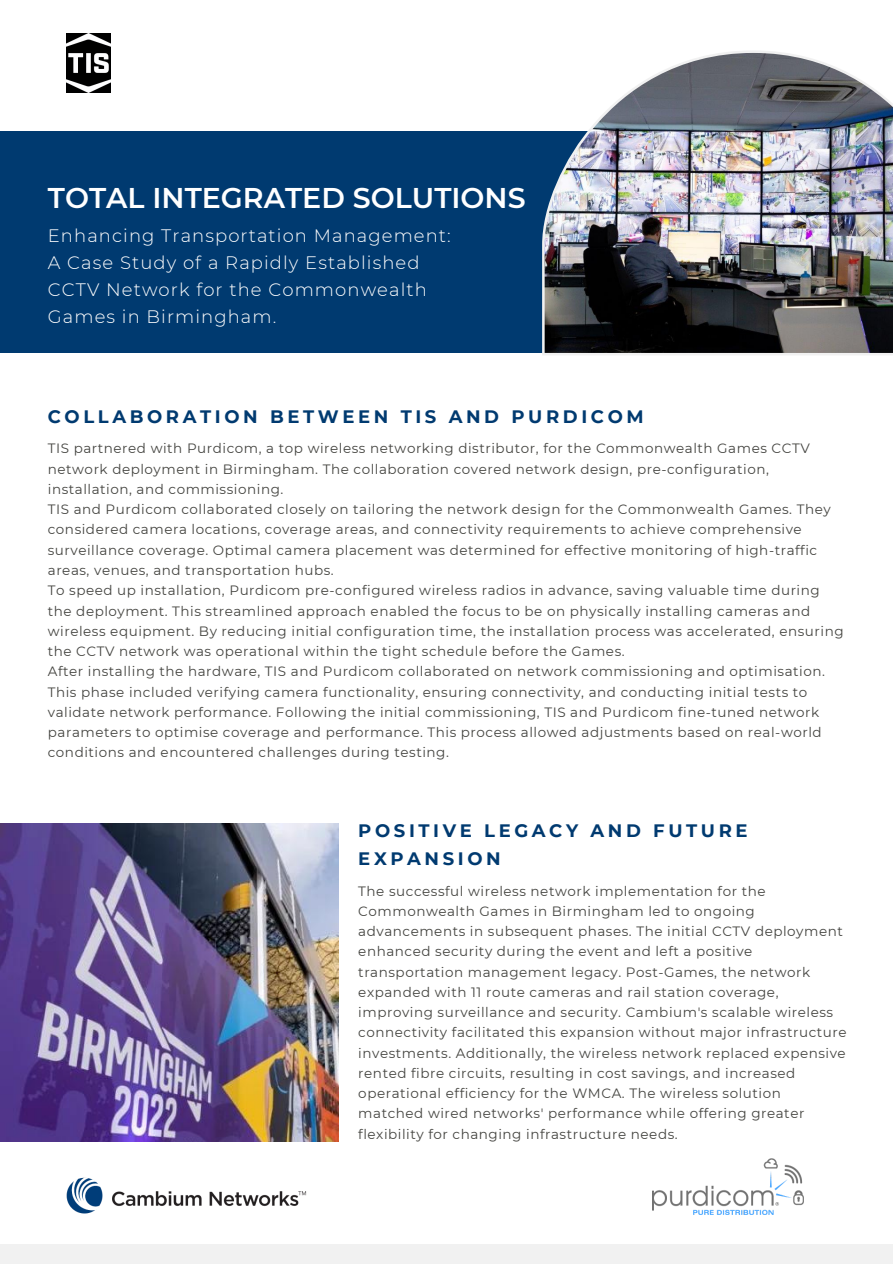
<style>
.page{position:relative;width:893px;height:1264px;background:#fff}
.page>*{position:absolute;margin:0;border:0;box-sizing:border-box;transform-origin:0 0}
.t1{font:600 28.5px "Montserrat";color:#fff}
.t2{font:300 18px/27px "Montserrat";letter-spacing:.06em;color:#fff}
.t3{font:700 18px/28.2px "Montserrat";letter-spacing:.2em;color:#003a70}
.t4{font:13.5px/20.2px "Montserrat";letter-spacing:.04em;color:#444440}
</style>
<div class="page">
<div style="left:0;top:131px;width:892px;height:222px;background:#003a70"></div>
<img style="left:542px;top:51px;width:350px;height:304px">
<div style="left:0;top:1244px;width:892px;height:19px;background:#f1f1f1"></div>
<img style="left:67px;top:34px;width:43px;height:58px">
<img style="left:66px;top:1177px;width:241px;height:37px">
<img style="left:652px;top:1158px;width:151px;height:56px">
<img style="left:0;top:823px;width:338px;height:318px">
<p class="t1" style="left:48px;top:180px;width:479px">TOTAL INTEGRATED SOLUTIONS</p>
<p class="t2" style="left:48px;top:222px;width:404px">Enhancing Transportation Management:<br>A Case Study of a Rapidly Established CCTV Network for the Commonwealth Games in Birmingham.</p>
<p class="t3" style="left:48px;top:402px;width:597px">COLLABORATION BETWEEN TIS AND PURDICOM</p>
<p class="t4" style="left:48px;top:438px;width:763px">TIS partnered with Purdicom, a top wireless networking distributor, for the Commonwealth Games CCTV network deployment in Birmingham. The collaboration covered network design, pre-configuration, installation, and commissioning.</p>
<p class="t4" style="left:48px;top:499px;width:784px">TIS and Purdicom collaborated closely on tailoring the network design for the Commonwealth Games. They considered camera locations, coverage areas, and connectivity requirements to achieve comprehensive surveillance coverage. Optimal camera placement was determined for effective monitoring of high-traffic areas, venues, and transportation hubs.</p>
<p class="t4" style="left:48px;top:580px;width:797px">To speed up installation, Purdicom pre-configured wireless radios in advance, saving valuable time during the deployment. This streamlined approach enabled the focus to be on physically installing cameras and wireless equipment. By reducing initial configuration time, the installation process was accelerated, ensuring the CCTV network was operational within the tight schedule before the Games.</p>
<p class="t4" style="left:48px;top:661px;width:778px">After installing the hardware, TIS and Purdicom collaborated on network commissioning and optimisation.<br>This phase included verifying camera functionality, ensuring connectivity, and conducting initial tests to validate network performance. Following the initial commissioning, TIS and Purdicom fine-tuned network parameters to optimise coverage and performance. This process allowed adjustments based on real-world conditions and encountered challenges during testing.</p>
<p class="t3" style="left:358px;top:816px;width:391px">POSITIVE LEGACY AND FUTURE<br>EXPANSION</p>
<p class="t4" style="left:358px;top:880px;width:490px">The successful wireless network implementation for the Commonwealth Games in Birmingham led to ongoing advancements in subsequent phases. The initial CCTV deployment enhanced security during the event and left a positive transportation management legacy. Post-Games, the network expanded with 11 route cameras and rail station coverage, improving surveillance and security. Cambium's scalable wireless connectivity facilitated this expansion without major infrastructure investments. Additionally, the wireless network replaced expensive rented fibre circuits, resulting in cost savings, and increased operational efficiency for the WMCA. The wireless solution matched wired networks' performance while offering greater flexibility for changing infrastructure needs.</p>
</div>
